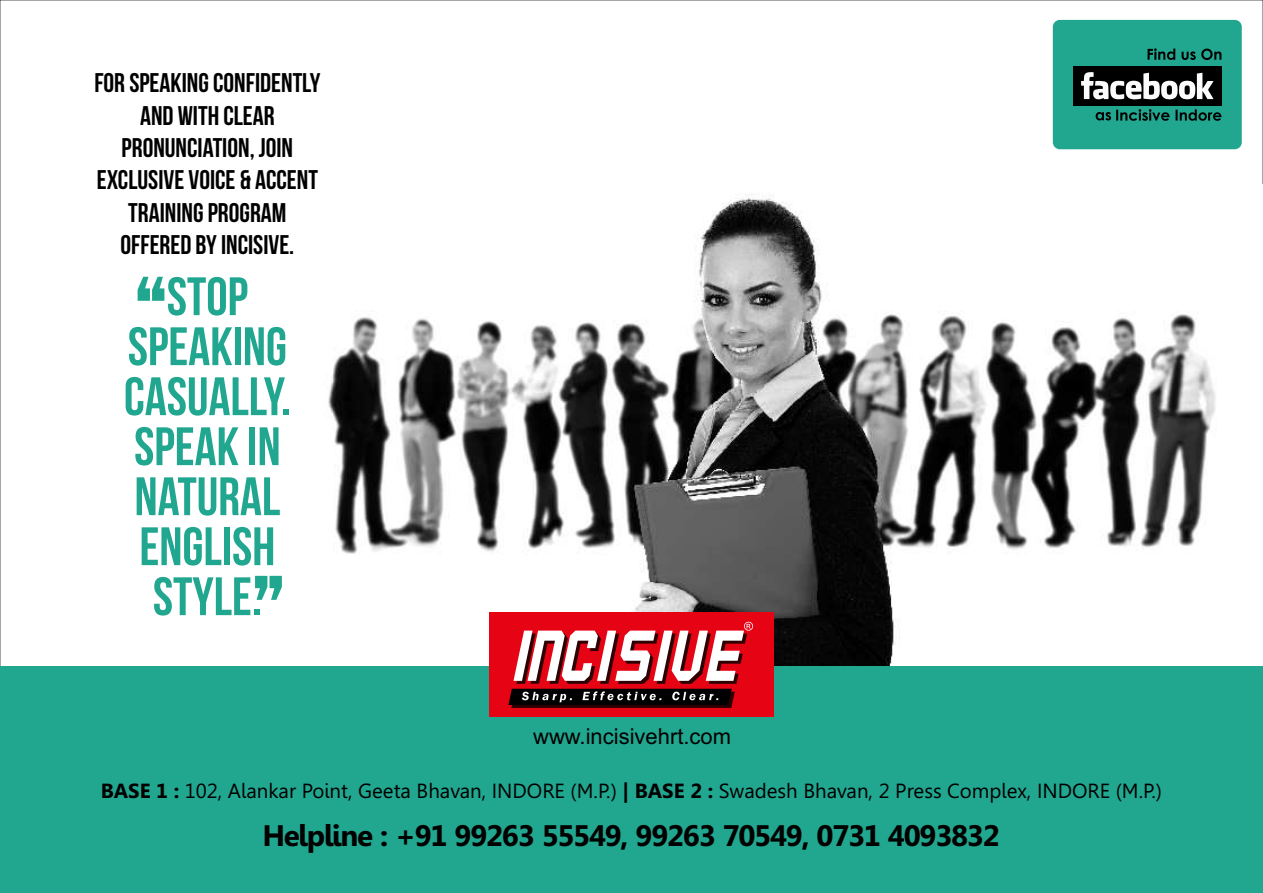
<style>
.page{position:relative;width:1263px;height:893px;background:#fff}
.page>*{position:absolute;margin:0;border:0;box-sizing:border-box;transform-origin:0 0}
.t1{font:54px/49.9px "Bebas Neue";color:#21a68f;text-align:center}
.t2{font:700 29.7px "Gisha";letter-spacing:-.045em;color:#000}
.t3{font:27px/32.4px "Bebas Neue";color:#000;text-align:center}
.t4{font:22.05px "Arial";color:#000}
.t5{font:20.4px "Gisha";color:#000}
.s1{font-weight:700}
</style>
<div class="page">
<img style="left:262px;top:193px;width:954px;height:473px">
<div style="left:0;top:666px;width:1263px;height:227px;background:#21a68f"></div>
<div style="left:489px;top:612px;width:285px;height:105px;background:#e60314"></div>
<svg style="left:508px;top:622px;width:245px;height:86px"></svg>
<div style="left:1053px;top:20px;width:189px;height:129px;background:#21a68f;border-radius:7px"></div>
<svg style="left:1147px;top:48px;width:74px;height:12px"></svg>
<svg style="left:1095px;top:109px;width:126px;height:12px"></svg>
<div style="left:1073px;top:66px;width:148px;height:39px;background:#000"></div>
<svg style="left:1081px;top:72px;width:132px;height:28px"></svg>
<svg style="left:138px;top:277px;width:26px;height:24px"></svg>
<svg style="left:255px;top:576px;width:27px;height:24px"></svg>
<p class="t3" style="left:94px;top:69px;width:228px">FOR SPEAKING CONFIDENTLY<br>AND WITH CLEAR<br>PRONUNCIATION, JOIN<br>EXCLUSIVE VOICE &amp; ACCENT<br>TRAINING PROGRAM<br>OFFERED BY INCISIVE.</p>
<h1 class="t1" style="left:124px;top:277px;width:168px">STOP<br>SPEAKING<br>CASUALLY.<br>SPEAK IN<br>NATURAL<br>ENGLISH<br>STYLE.</h1>
<p class="t4" style="left:533px;top:728px;width:199px">www.incisivehrt.com</p>
<p class="t5" style="left:101px;top:783px;width:1063px"><span class="s1">BASE 1 :</span> 102, Alankar Point, Geeta Bhavan, INDORE (M.P.) <span class="s1">| BASE 2 :</span> Swadesh Bhavan, 2 Press Complex, INDORE (M.P.)</p>
<p class="t2" style="left:262px;top:824px;width:739px">Helpline : +91 99263 55549, 99263 70549, 0731 4093832</p>
</div>
